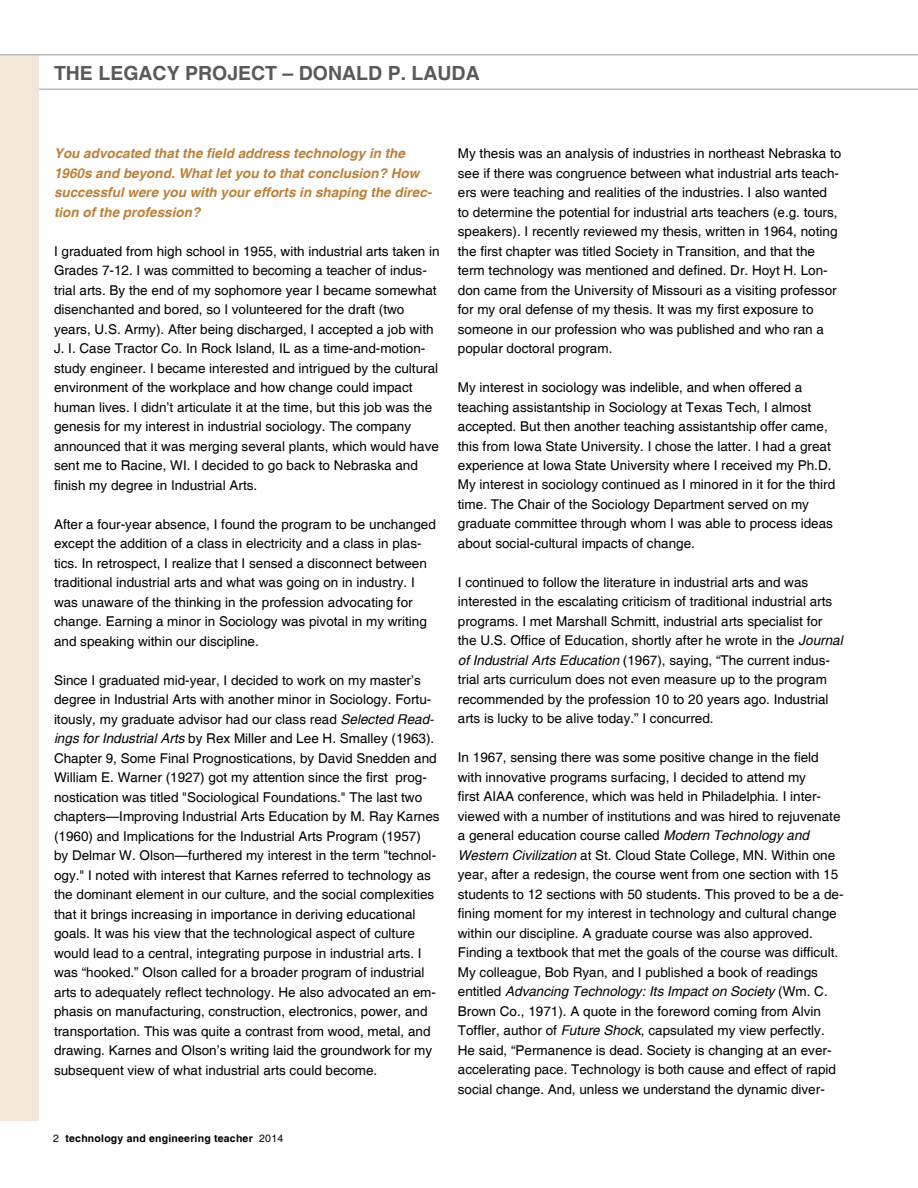
<style>
.page{position:relative;width:918px;height:1188px;background:#fff}
.page>*{position:absolute;margin:0;border:0;box-sizing:border-box;transform-origin:0 0}
.t1{font:700 19.5px "Helvetica";color:#58595b}
.t2{font:13.5px/19.5px "Helvetica";color:#000}
.t3{font:italic 700 13.5px/19.5px "Helvetica";color:#bb813b}
.t4{font:700 10.5px "Helvetica";color:#000}
.s1{font-style:italic}
.s2{font-weight:400}
</style>
<div class="page">
<hr style="left:0;top:88px;width:918px;height:2px;background:#bcbec0">
<div style="left:0;top:55px;width:38px;height:1065px;background:#f1e6d8"></div>
<hr style="left:0;top:54px;width:918px;height:2px;background:#bcbec0">
<h1 class="t1" style="left:54px;top:61px;width:427px">the legacy project – Donald P. lauda</h1>
<p class="t3" style="left:54px;top:144px;width:379px">You advocated that the field address technology in the 1960s and beyond. What let you to that conclusion? How successful were you with your efforts in shaping the direc&shy;tion of the profession?</p>
<p class="t2" style="left:54px;top:242px;width:387px">I graduated from high school in 1955, with industrial arts taken in Grades 7-12. I was committed to becoming a teacher of indus&shy;trial arts. By the end of my sophomore year I became somewhat disenchanted and bored, so I volunteered for the draft (two years, U.S. Army). After being discharged, I accepted a job with J. I. Case Tractor Co. In Rock Island, IL as a time-and-motion&shy;study engineer. I became interested and intrigued by the cultural environment of the workplace and how change could impact human lives. I didn’t articulate it at the time, but this job was the genesis for my interest in industrial sociology. The company announced that it was merging several plants, which would have sent me to Racine, WI. I decided to go back to Nebraska and finish my degree in Industrial Arts.</p>
<p class="t2" style="left:54px;top:515px;width:383px">After a four-year absence, I found the program to be unchanged except the addition of a class in electricity and a class in plas&shy;tics. In retrospect, I realize that I sensed a disconnect between traditional industrial arts and what was going on in industry. I was unaware of the thinking in the profession advocating for change. Earning a minor in Sociology was pivotal in my writing and speaking within our discipline.</p>
<p class="t2" style="left:54px;top:671px;width:387px">Since I graduated mid-year, I decided to work on my master’s degree in Industrial Arts with another minor in Sociology. Fortu&shy;itously, my graduate advisor had our class read <span class="s1">Selected Read&shy;ings for Industrial Arts</span> by Rex Miller and Lee H. Smalley (1963).<br>Chapter 9, Some Final Prognostications, by David Snedden and William E. Warner (1927) got my attention since the first prog&shy;nostication was titled "Sociological Foundations." The last two chapters—Improving Industrial Arts Education by M. Ray Karnes (1960) and Implications for the Industrial Arts Program (1957)<br>by Delmar W. Olson—furthered my interest in the term "technol&shy;ogy." I noted with interest that Karnes referred to technology as the dominant element in our culture, and the social complexities that it brings increasing in importance in deriving educational goals. It was his view that the technological aspect of culture would lead to a central, integrating purpose in industrial arts. I was “hooked.” Olson called for a broader program of industrial arts to adequately reflect technology. He also advocated an em&shy;phasis on manufacturing, construction, electronics, power, and transportation. This was quite a contrast from wood, metal, and drawing. Karnes and Olson’s writing laid the groundwork for my subsequent view of what industrial arts could become.</p>
<p class="t4" style="left:53px;top:1132px;width:231px"><span class="s2">2</span> technology and engineering teacher <span class="s2">2014</span></p>
<p class="t2" style="left:458px;top:144px;width:385px">My thesis was an analysis of industries in northeast Nebraska to see if there was congruence between what industrial arts teach&shy;ers were teaching and realities of the industries. I also wanted to determine the potential for industrial arts teachers (e.g. tours, speakers). I recently reviewed my thesis, written in 1964, noting the first chapter was titled Society in Transition, and that the term technology was mentioned and defined. Dr. Hoyt H. Lon&shy;don came from the University of Missouri as a visiting professor for my oral defense of my thesis. It was my first exposure to someone in our profession who was published and who ran a popular doctoral program.</p>
<p class="t2" style="left:458px;top:378px;width:379px">My interest in sociology was indelible, and when offered a teaching assistantship in Sociology at Texas Tech, I almost accepted. But then another teaching assistantship offer came, this from Iowa State University. I chose the latter. I had a great experience at Iowa State University where I received my Ph.D.<br>My interest in sociology continued as I minored in it for the third time. The Chair of the Sociology Department served on my graduate committee through whom I was able to process ideas about social-cultural impacts of change.</p>
<p class="t2" style="left:458px;top:573px;width:386px">I continued to follow the literature in industrial arts and was interested in the escalating criticism of traditional industrial arts programs. I met Marshall Schmitt, industrial arts specialist for the U.S. Office of Education, shortly after he wrote in the <span class="s1">Journal of Industrial Arts Education</span> (1967), saying, “The current indus&shy;trial arts curriculum does not even measure up to the program recommended by the profession 10 to 20 years ago. Industrial arts is lucky to be alive today.” I concurred.</p>
<p class="t2" style="left:458px;top:748px;width:387px">In 1967, sensing there was some positive change in the field with innovative programs surfacing, I decided to attend my<br>first AIAA conference, which was held in Philadelphia. I inter&shy;viewed with a number of institutions and was hired to rejuvenate a general education course called <span class="s1">Modern Technology and Western Civilization</span> at St. Cloud State College, MN. Within one year, after a redesign, the course went from one section with 15 students to 12 sections with 50 students. This proved to be a de&shy;fining moment for my interest in technology and cultural change within our discipline. A graduate course was also approved.<br>Finding a textbook that met the goals of the course was difficult.<br>My colleague, Bob Ryan, and I published a book of readings entitled <span class="s1">Advancing Technology: Its Impact on Society</span> (Wm. C.<br>Brown Co., 1971). A quote in the foreword coming from Alvin Toffler, author of <span class="s1">Future Shock</span>, capsulated my view perfectly.<br>He said, “Permanence is dead. Society is changing at an ever&shy;accelerating pace. Technology is both cause and effect of rapid social change. And, unless we understand the dynamic diver-</p>
</div>
